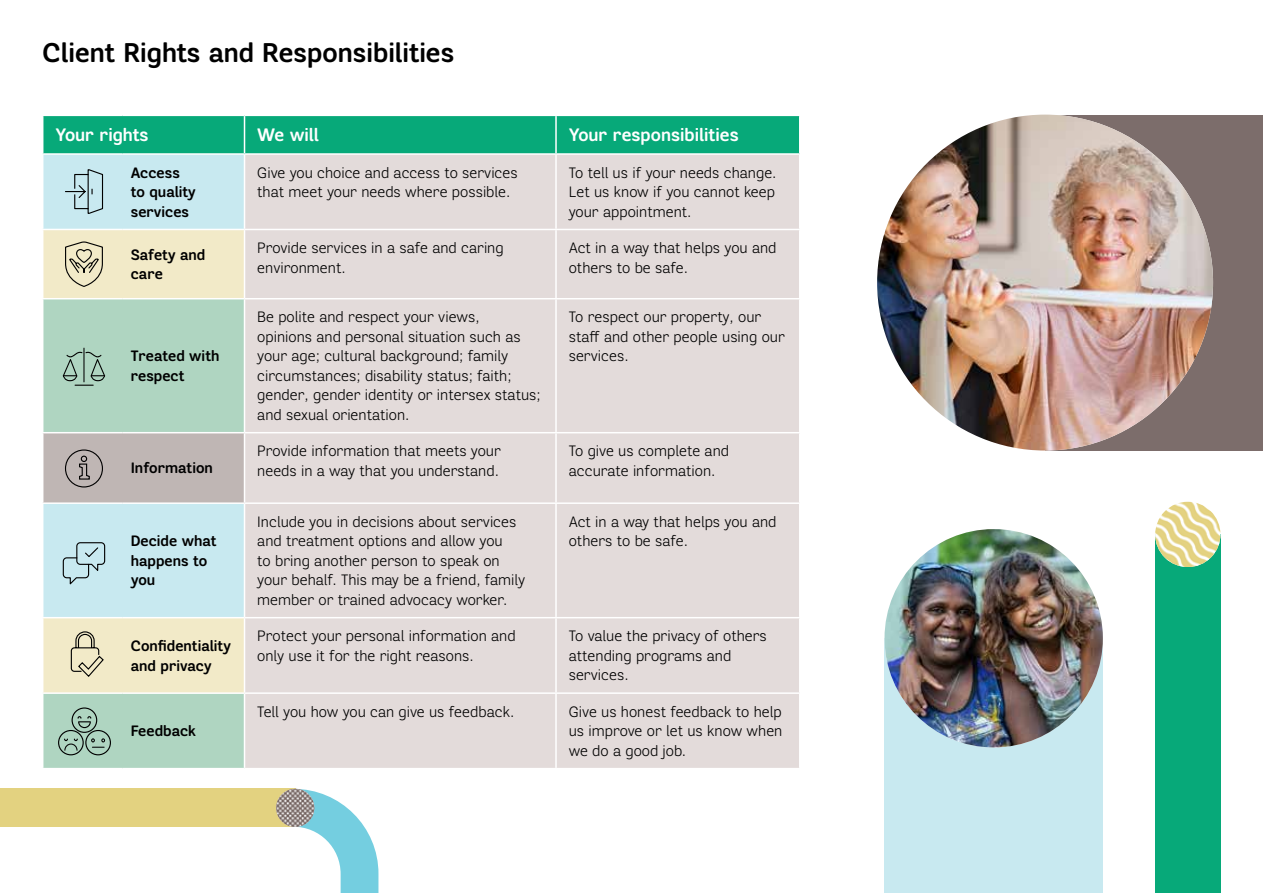
<style>
.page{position:relative;width:1263px;height:893px;background:#fff}
.page>*{position:absolute;margin:0;border:0;box-sizing:border-box;transform-origin:0 0}
.t1{font:700 27px "Segaon Soft";color:#000}
.t2{font:700 18px "Segaon Soft";color:#fff}
.t3{font:300 15px/19.5px "Segaon Soft";color:#000}
.t4{font:700 15px/19.5px "Segaon Soft";color:#000}
</style>
<div class="page">
<div style="left:1155px;top:534px;width:65px;height:359px;background:#07a979"></div>
<img style="left:1155px;top:502px;width:66px;height:68px">
<svg style="left:0;top:788px;width:379px;height:105px"></svg>
<div style="left:0;top:789px;width:295px;height:38px;background:#e3d280"></div>
<img style="left:276px;top:789px;width:38px;height:38px;border-radius:19px">
<div style="left:43px;top:116px;width:756px;height:37px;background:#07a979"></div>
<div style="left:43px;top:155px;width:201px;height:74px;background:#c8e9f0"></div>
<div style="left:245px;top:155px;width:554px;height:613px;background:#e3dbda"></div>
<div style="left:43px;top:230px;width:201px;height:68px;background:#f2eac8"></div>
<svg style="left:43px;top:299px;width:201px;height:469px;background:#c3ded0"></svg>
<hr style="left:244px;top:116px;width:1px;height:37px;background:#fff">
<hr style="left:555px;top:116px;width:2px;height:37px;background:#fff">
<hr style="left:555px;top:155px;width:2px;height:74px;background:#fff">
<hr style="left:244px;top:229px;width:312px;height:1px;background:#fff">
<hr style="left:556px;top:229px;width:244px;height:1px;background:#fff">
<hr style="left:555px;top:230px;width:2px;height:68px;background:#fff">
<hr style="left:244px;top:298px;width:312px;height:1px;background:#fff">
<hr style="left:556px;top:298px;width:244px;height:1px;background:#fff">
<hr style="left:555px;top:299px;width:2px;height:133px;background:#fff">
<hr style="left:42px;top:432px;width:80px;height:1px;background:#fff">
<hr style="left:122px;top:432px;width:122px;height:1px;background:#fff">
<hr style="left:244px;top:432px;width:312px;height:1px;background:#fff">
<hr style="left:556px;top:432px;width:244px;height:1px;background:#fff">
<hr style="left:555px;top:433px;width:2px;height:69px;background:#fff">
<hr style="left:42px;top:502px;width:80px;height:2px;background:#fff">
<hr style="left:122px;top:502px;width:122px;height:2px;background:#fff">
<hr style="left:244px;top:502px;width:312px;height:2px;background:#fff">
<hr style="left:556px;top:502px;width:244px;height:2px;background:#fff">
<hr style="left:555px;top:504px;width:2px;height:113px;background:#fff">
<hr style="left:42px;top:617px;width:80px;height:1px;background:#fff">
<hr style="left:122px;top:617px;width:122px;height:1px;background:#fff">
<hr style="left:244px;top:617px;width:312px;height:1px;background:#fff">
<hr style="left:556px;top:617px;width:244px;height:1px;background:#fff">
<hr style="left:555px;top:618px;width:2px;height:74px;background:#fff">
<hr style="left:42px;top:692px;width:80px;height:2px;background:#fff">
<hr style="left:122px;top:692px;width:122px;height:2px;background:#fff">
<hr style="left:244px;top:692px;width:312px;height:2px;background:#fff">
<hr style="left:556px;top:692px;width:244px;height:2px;background:#fff">
<hr style="left:555px;top:694px;width:2px;height:74px;background:#fff">
<svg style="left:64px;top:169px;width:40px;height:45px;background:#aecbd1"></svg>
<svg style="left:64px;top:241px;width:39px;height:46px;background:#c9c2a6"></svg>
<div style="left:43px;top:433px;width:201px;height:70px;background:#bfb6b4"></div>
<hr style="left:83px;top:348px;width:2px;height:34px;background:#000">
<svg style="left:63px;top:351px;width:42px;height:35px"></svg>
<svg style="left:62px;top:542px;width:44px;height:44px;background:#b1ced4"></svg>
<svg style="left:70px;top:631px;width:35px;height:47px;background:#cec8aa"></svg>
<div style="left:1045px;top:115px;width:218px;height:335px;background:#7c6d6b"></div>
<div style="left:884px;top:638px;width:219px;height:255px;background:#c8e9f0"></div>
<img style="left:877px;top:115px;width:336px;height:335px;border-radius:168px">
<img style="left:884px;top:529px;width:219px;height:218px;border-radius:109px">
<svg style="left:58px;top:707px;width:53px;height:48px;background:#95b5a4"></svg>
<h1 class="t1" style="left:43px;top:35px;width:413px">Client Rights and Responsibilities</h1>
<p class="t2" style="left:55px;top:123px;width:95px">Your rights</p>
<p class="t2" style="left:257px;top:123px;width:63px">We will</p>
<p class="t2" style="left:569px;top:123px;width:172px">Your responsibilities</p>
<p class="t4" style="left:131px;top:162px;width:67px">Access to quality services</p>
<p class="t3" style="left:257px;top:162px;width:262px">Give you choice and access to services that meet your needs where possible.</p>
<p class="t3" style="left:569px;top:162px;width:209px;text-align:justify">To tell us if your needs change.<br>Let us know if you cannot keep your appointment.</p>
<p class="t4" style="left:131px;top:244px;width:76px">Safety and care</p>
<p class="t3" style="left:257px;top:238px;width:248px">Provide services in a safe and caring environment.</p>
<p class="t3" style="left:569px;top:238px;width:209px">Act in a way that helps you and others to be safe.</p>
<p class="t4" style="left:131px;top:346px;width:90px">Treated with respect</p>
<p class="t4" style="left:131px;top:458px;width:84px">Information</p>
<p class="t4" style="left:131px;top:531px;width:87px">Decide what happens to you</p>
<p class="t3" style="left:257px;top:307px;width:285px">Be polite and respect your views,<br>opinions and personal situation such as your age; cultural background; family circumstances; disability status; faith; gender, gender identity or intersex status; and sexual orientation.</p>
<p class="t3" style="left:569px;top:307px;width:218px">To respect our property, our staff and other people using our services.</p>
<p class="t3" style="left:257px;top:441px;width:245px">Provide information that meets your needs in a way that you understand.</p>
<p class="t3" style="left:569px;top:441px;width:162px">To give us complete and accurate information.</p>
<p class="t3" style="left:257px;top:512px;width:269px">Include you in decisions about services and treatment options and allow you<br>to bring another person to speak on your behalf. This may be a friend, family member or trained advocacy worker.</p>
<p class="t3" style="left:569px;top:512px;width:209px">Act in a way that helps you and others to be safe.</p>
<p class="t4" style="left:131px;top:636px;width:102px">Confidentiality and privacy</p>
<p class="t3" style="left:257px;top:626px;width:260px">Protect your personal information and only use it for the right reasons.</p>
<p class="t3" style="left:569px;top:626px;width:200px">To value the privacy of others attending programs and services.</p>
<p class="t4" style="left:131px;top:721px;width:67px">Feedback</p>
<p class="t3" style="left:257px;top:701px;width:259px">Tell you how you can give us feedback.</p>
<p class="t3" style="left:569px;top:701px;width:215px;text-align:justify">Give us honest feedback to help us improve or let us know when we do a good job.</p>
</div>
